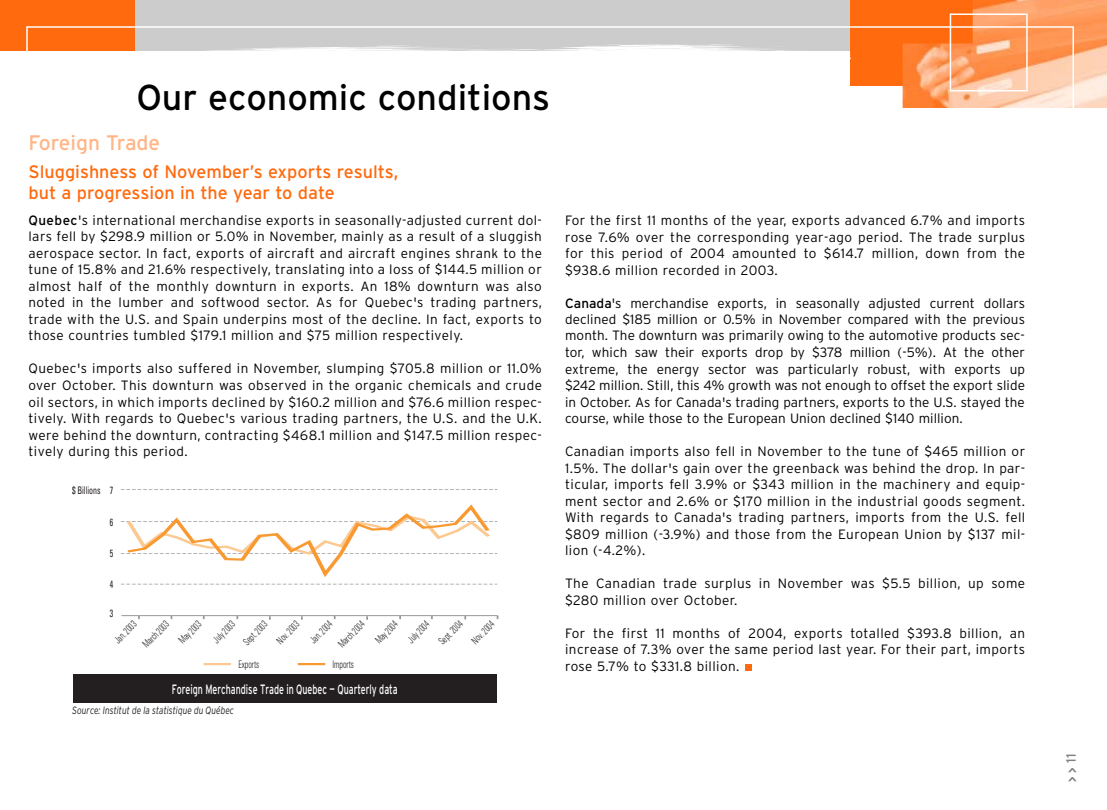
<style>
.page{position:relative;width:1107px;height:810px;background:#fff}
.page>*{position:absolute;margin:0;border:0;box-sizing:border-box;transform-origin:0 0}
.t1{font:36px "Interstate";color:#000}
.t2{font:21px "Interstate";color:#ffb586}
.t3{font:18px/21.6px "Interstate";color:#ff6a0e}
.t4{font:300 13.5px/16.5px "Interstate";letter-spacing:.03em;color:#000;text-align:justify}
.t5{font:13.5px "Interstate";color:#fff;scale:.66 1}
.t6{font:700 condensed 13.5px "Interstate";color:#808080}
.t7{font:italic 300 10.5px "Interstate";color:#231f20;scale:.8 1}
.t8{font:300 condensed 10.5px "Univers";color:#231f20;scale:.75 1}
.t9{font:condensed 10.5px "Univers";color:#231f20;scale:.75 1}
.t10{font:300 condensed 10.05px "Univers";color:#231f20;scale:.75 1}
.s1{font-weight:400}
.s2{font-weight:400;font-stretch:normal}
</style>
<div class="page">
<div style="left:135px;top:0;width:715px;height:51px;background:#ccc"></div>
<svg style="left:746px;top:664px;width:6px;height:6px"></svg>
<div style="left:0;top:0;width:135px;height:51px;background:#ff6a0e"></div>
<div style="left:850px;top:0;width:157px;height:86px;background:#ff6a0e"></div>
<img style="left:949px;top:0;width:158px;height:108px">
<div style="left:950px;top:14px;width:78px;height:78px;border:2px solid #fff"></div>
<svg style="left:26px;top:26px;width:1049px;height:82px"></svg>
<svg style="left:135px;top:44px;width:715px;height:15px"></svg>
<svg style="left:121px;top:584px;width:376px;height:1px"></svg>
<svg style="left:121px;top:489px;width:376px;height:1px"></svg>
<hr style="left:121px;top:615px;width:377px;height:1px;background:#939598">
<div style="left:73px;top:674px;width:424px;height:29px;background:#231f20"></div>
<hr style="left:204px;top:663px;width:27px;height:3px;background:#fcc991">
<hr style="left:298px;top:663px;width:27px;height:3px;background:#f89931">
<svg style="left:121px;top:505px;width:376px;height:71px"></svg>
<h1 class="t1" style="left:136px;top:76px;width:415px">Our economic conditions</h1>
<h2 class="t2" style="left:28px;top:130px;width:133px">Foreign Trade</h2>
<h3 class="t3" style="left:28px;top:161px;width:371px">Sluggishness of November’s exports results, but a progression in the year to date</h3>
<p class="t4" style="left:28px;top:212px;width:515px"><span class="s1">Quebec</span>'s international merchandise exports in seasonally-adjusted current dol&shy;lars fell by $298.9 million or 5.0% in November, mainly as a result of a sluggish aerospace sector. In fact, exports of aircraft and aircraft engines shrank to the tune of 15.8% and 21.6% respectively, translating into a loss of $144.5 million or almost half of the monthly downturn in exports. An 18% downturn was also noted in the lumber and softwood sector. As for Quebec's trading partners, trade with the U.S. and Spain underpins most of the decline. In fact, exports to those countries tumbled $179.1 million and $75 million respectively.</p>
<p class="t4" style="left:29px;top:361px;width:515px">Quebec's imports also suffered in November, slumping $705.8 million or 11.0% over October. This downturn was observed in the organic chemicals and crude oil sectors, in which imports declined by $160.2 million and $76.6 million respec&shy;tively. With regards to Quebec's various trading partners, the U.S. and the U.K. were behind the downturn, contracting $468.1 million and $147.5 million respec&shy;tively during this period.</p>
<p class="t9" style="left:72px;top:486px;width:39px">$ Billions</p>
<p class="t10" style="left:374px;top:639px;width:38px;rotate:-45deg">May 2004</p>
<p class="t10" style="left:438px;top:640px;width:41px;rotate:-45deg">Sept. 2004</p>
<p class="t10" style="left:471px;top:639px;width:38px;rotate:-45deg">Nov. 2004</p>
<p class="t5" style="left:172px;top:681px;width:344px">Foreign Merchandise Trade in Quebec — Quarterly data</p>
<p class="t7" style="left:72px;top:704px;width:204px">Source: Institut de la statistique du Québec</p>
<p class="t10" style="left:178px;top:639px;width:38px;rotate:-45deg">May 2003</p>
<p class="t10" style="left:242px;top:641px;width:41px;rotate:-45deg">Sept. 2003</p>
<p class="t10" style="left:276px;top:639px;width:38px;rotate:-45deg">Nov. 2003</p>
<p class="t10" style="left:337px;top:643px;width:45px;rotate:-45deg">March 2004</p>
<p class="t10" style="left:309px;top:639px;width:37px;rotate:-45deg">Jan. 2004</p>
<p class="t10" style="left:407px;top:639px;width:37px;rotate:-45deg">July 2004</p>
<p class="t10" style="left:142px;top:643px;width:45px;rotate:-45deg">March 2003</p>
<p class="t10" style="left:113px;top:639px;width:37px;rotate:-45deg">Jan 2003</p>
<p class="t10" style="left:212px;top:639px;width:37px;rotate:-45deg">July 2003</p>
<p class="t8" style="left:238px;top:660px;width:29px">Exports</p>
<p class="t8" style="left:333px;top:660px;width:30px">Imports</p>
<p class="t4" style="left:565px;top:212px;width:462px">For the first 11 months of the year, exports advanced 6.7% and imports rose 7.6% over the corresponding year-ago period. The trade surplus for this period of 2004 amounted to $614.7 million, down from the $938.6 million recorded in 2003.</p>
<p class="t4" style="left:565px;top:295px;width:461px"><span class="s1">Canada</span>'s merchandise exports, in seasonally adjusted current dollars declined $185 million or 0.5% in November compared with the previous month. The downturn was primarily owing to the automotive products sec&shy;tor, which saw their exports drop by $378 million (-5%). At the other extreme, the energy sector was particularly robust, with exports up $242 million. Still, this 4% growth was not enough to offset the export slide in October. As for Canada's trading partners, exports to the U.S. stayed the course, while those to the European Union declined $140 million.</p>
<p class="t4" style="left:565px;top:443px;width:462px">Canadian imports also fell in November to the tune of $465 million or 1.5%. The dollar's gain over the greenback was behind the drop. In par&shy;ticular, imports fell 3.9% or $343 million in the machinery and equip&shy;ment sector and 2.6% or $170 million in the industrial goods segment.<br>With regards to Canada's trading partners, imports from the U.S. fell $809 million (-3.9%) and those from the European Union by $137 mil&shy;lion (-4.2%).</p>
<p class="t4" style="left:565px;top:575px;width:462px">The Canadian trade surplus in November was $5.5 billion, up some $280 million over October.</p>
<p class="t4" style="left:565px;top:625px;width:462px">For the first 11 months of 2004, exports totalled $393.8 billion, an increase of 7.3% over the same period last year. For their part, imports rose 5.7% to $331.8 billion.</p>
<p class="t6" style="left:1065px;top:782px;width:29px;rotate:-90deg">&gt; &gt; <span class="s2">11</span></p>
</div>
